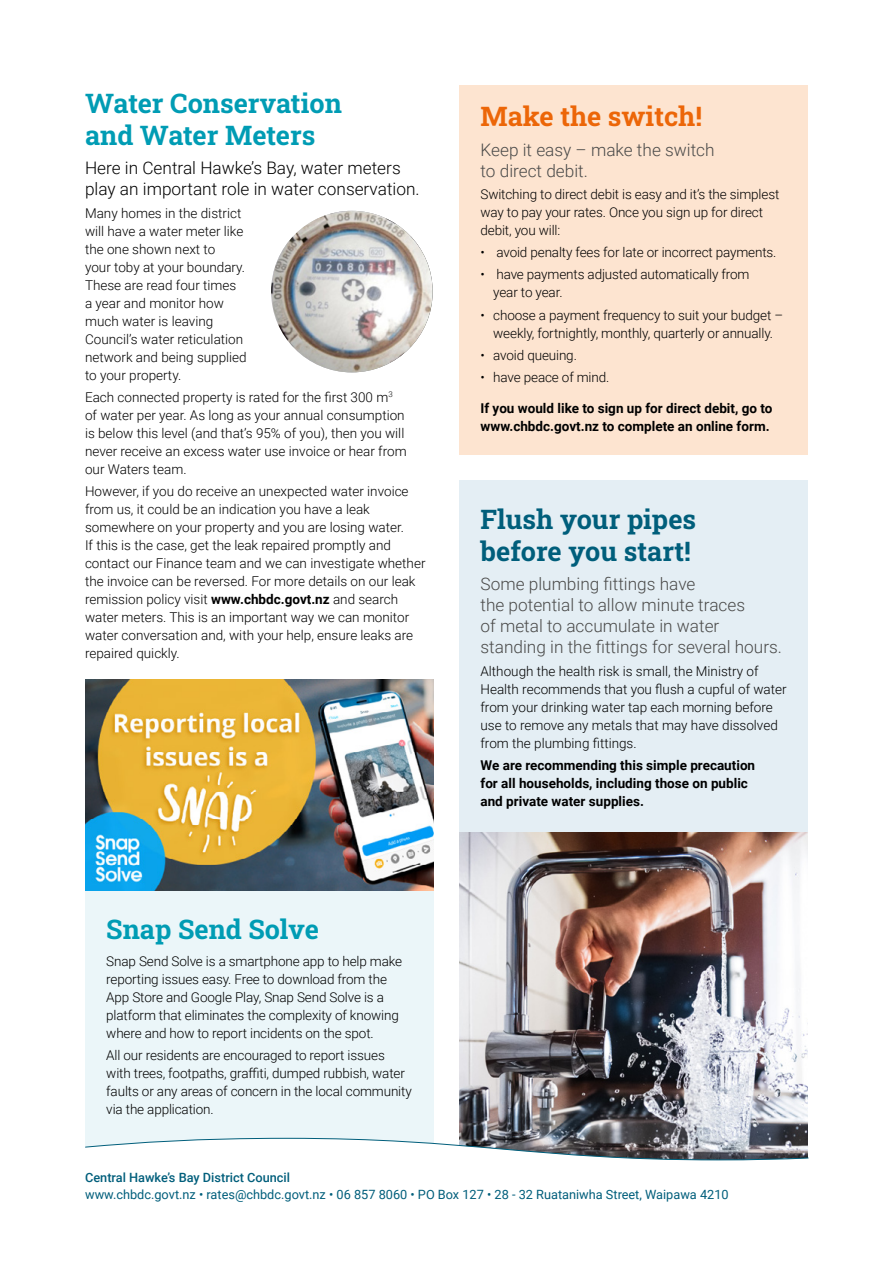
<style>
.page{position:relative;width:893px;height:1263px;background:#fff}
.page>*{position:absolute;margin:0;border:0;box-sizing:border-box;transform-origin:0 0}
.t1{font:700 27px/31.5px "Roboto Slab";color:#009cb4}
.t2{font:700 27px/31.5px "Roboto Slab";color:#005e7b}
.t3{font:700 27px "Roboto Slab";color:#ec6608}
.t4{font:300 17.25px/21px "Roboto";color:#4a4a49}
.t5{font:300 17.25px/21px "Roboto";color:#000}
.t6{font:300 13.5px/18px "Roboto";color:#000}
.t7{font:700 13.5px/18px "Roboto";color:#000}
.t8{font:12.75px "Roboto";color:#005e7b}
.t9{font:500 12.75px "Roboto";color:#005e7b}
.s1{font-weight:700}
</style>
<div class="page">
<div style="left:459px;top:480px;width:349px;height:706px;background:#e4eef4"></div>
<div style="left:85px;top:890px;width:349px;height:258px;background:#ebf6f9"></div>
<img style="left:459px;top:833px;width:349px;height:304px">
<div style="left:459px;top:85px;width:349px;height:369px;background:#fde4d0"></div>
<div style="left:459px;top:1161px;width:349px;height:25px;background:#fff"></div>
<svg style="left:85px;top:1137px;width:724px;height:24px"></svg>
<img style="left:85px;top:679px;width:349px;height:212px">
<img style="left:271px;top:211px;width:162px;height:161px;border-radius:81px">
<h1 class="t1" style="left:85px;top:87px;width:259px">Water Conservation and Water Meters</h1>
<p class="t5" style="left:85px;top:157px;width:336px">Here in Central Hawke’s Bay, water meters play an important role in water conservation.</p>
<p class="t6" style="left:85px;top:203px;width:163px">Many homes in the district will have a water meter like the one shown next to<br>your toby at your boundary.<br>These are read four times a year and monitor how much water is leaving<br>Council’s water reticulation network and being supplied to your property.</p>
<p class="t6" style="left:85px;top:387px;width:323px">Each connected property is rated for the first 300 m<sup>3 </sup>of water per year. As long as your annual consumption is below this level (and that’s 95% of you), then you will never receive an excess water use invoice or hear from our Waters team.</p>
<p class="t6" style="left:85px;top:482px;width:342px">However, if you do receive an unexpected water invoice from us, it could be an indication you have a leak somewhere on your property and you are losing water.<br>If this is the case, get the leak repaired promptly and contact our Finance team and we can investigate whether the invoice can be reversed. For more details on our leak remission policy visit <span class="s1">www.chbdc.govt.nz</span> and search water meters. This is an important way we can monitor water conversation and, with your help, ensure leaks are repaired quickly.</p>
<h1 class="t1" style="left:106px;top:913px;width:214px">Snap Send Solve</h1>
<p class="t6" style="left:106px;top:951px;width:297px">Snap Send Solve is a smartphone app to help make reporting issues easy. Free to download from the App Store and Google Play, Snap Send Solve is a platform that eliminates the complexity of knowing where and how to report incidents on the spot.</p>
<p class="t6" style="left:106px;top:1046px;width:307px">All our residents are encouraged to report issues with trees, footpaths, graffiti, dumped rubbish, water faults or any areas of concern in the local community via the application.</p>
<h1 class="t3" style="left:480px;top:98px;width:223px">Make the switch!</h1>
<p class="t4" style="left:480px;top:138px;width:236px">Keep it easy – make the switch to direct debit.</p>
<p class="t6" style="left:480px;top:185px;width:300px">Switching to direct debit is easy and it’s the simplest way to pay your rates. Once you sign up for direct debit, you will:</p>
<p class="t6" style="left:480px;top:243px;width:298px">• avoid penalty fees for late or incorrect payments.</p>
<p class="t6" style="left:493px;top:265px;width:258px;text-indent:-13px">• have payments adjusted automatically from year to year.</p>
<p class="t6" style="left:480px;top:305px;width:304px;text-align:center">• choose a payment frequency to suit your budget – weekly, fortnightly, monthly, quarterly or annually.</p>
<p class="t6" style="left:480px;top:346px;width:98px">• avoid queuing.</p>
<p class="t6" style="left:480px;top:368px;width:130px">• have peace of mind.</p>
<p class="t7" style="left:480px;top:399px;width:293px">If you would like to sign up for direct debit, go to www.chbdc.govt.nz to complete an online form.</p>
<h1 class="t2" style="left:480px;top:503px;width:217px">Flush your pipes before you start!</h1>
<p class="t4" style="left:480px;top:573px;width:303px">Some plumbing fittings have<br>the potential to allow minute traces<br>of metal to accumulate in water standing in the fittings for several hours.</p>
<p class="t6" style="left:480px;top:661px;width:308px">Although the health risk is small, the Ministry of Health recommends that you flush a cupful of water from your drinking water tap each morning before use to remove any metals that may have dissolved from the plumbing fittings.</p>
<p class="t7" style="left:480px;top:756px;width:276px">We are recommending this simple precaution for all households, including those on public and private water supplies.</p>
<p class="t9" style="left:85px;top:1168px;width:206px">Central Hawke’s Bay District Council</p>
<p class="t8" style="left:85px;top:1185px;width:645px">www.chbdc.govt.nz • rates@chbdc.govt.nz • 06 857 8060 • PO Box 127 • 28 - 32 Ruataniwha Street, Waipawa 4210</p>
</div>
